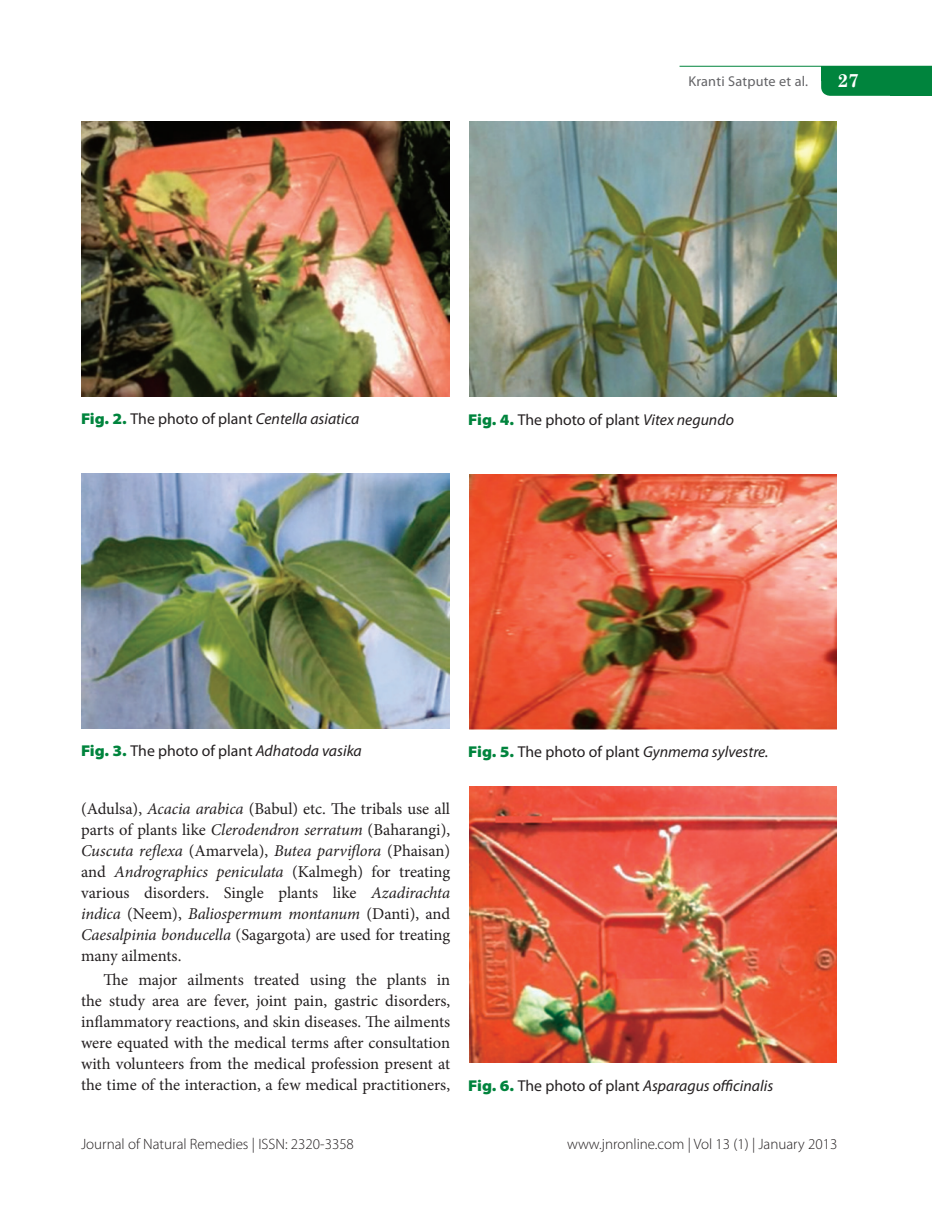
<style>
.page{position:relative;width:932px;height:1215px;background:#fff}
.page>*{position:absolute;margin:0;border:0;box-sizing:border-box;transform-origin:0 0}
.t1{font:700 18.75px "Century Schoolbook";color:#fff}
.t2{font:16.5px/21px "Minion Pro";color:#231f20;text-align:justify}
.t3{font:italic 15.75px "Myriad Pro";color:#231f20}
.t4{font:15.75px "Myriad Pro";color:#231f20}
.t5{font:300 15px "Myriad Pro";color:#231f20}
.t6{font:14.25px "Myriad Pro";letter-spacing:.015em;color:#636366}
.s1{font-weight:900;font-style:normal;font-stretch:semi-expanded;color:#00843d}
.s2{font-style:normal}
.s3{font-weight:900;font-stretch:semi-expanded;color:#00843d}
.s4{font-style:italic}
.s5{font-family:"Myriad Pro";font-weight:900;font-stretch:semi-expanded;font-size:15.75px;color:#00843d}
.s6{font-family:"Myriad Pro";font-size:15.75px}
.s7{font-family:"Myriad Pro";font-style:italic;font-size:15.75px}
</style>
<div class="page">
<div style="left:821px;top:66px;width:111px;height:30px;background:#00843d;border-radius:9px"></div>
<div style="left:821px;top:66px;width:111px;height:15px;background:#00843d"></div>
<div style="left:890px;top:81px;width:41px;height:15px;background:#00843d"></div>
<hr style="left:679px;top:66px;width:253px;height:1px;background:#00843d">
<img style="left:82px;top:122px;width:367px;height:274px">
<img style="left:82px;top:474px;width:367px;height:254px">
<img style="left:469px;top:122px;width:367px;height:275px">
<img style="left:469px;top:474px;width:367px;height:255px">
<img style="left:469px;top:786px;width:367px;height:277px">
<p class="t6" style="left:688px;top:76px;width:121px">Kranti Satpute et al.</p>
<p class="t1" style="left:837px;top:68px;width:23px">27</p>
<p class="t3" style="left:81px;top:413px;width:280px"><span class="s1">Fig. 2.</span> <span class="s2">The photo of plant</span> Centella asiatica</p>
<p class="t4" style="left:468px;top:413px;width:267px"><span class="s3">Fig. 4.</span> The photo of plant <span class="s4">Vitex negundo</span></p>
<p class="t4" style="left:81px;top:745px;width:282px"><span class="s3">Fig. 3.</span> The photo of plant <span class="s4">Adhatoda vasika</span></p>
<p class="t3" style="left:468px;top:746px;width:302px"><span class="s1">Fig. 5.</span> <span class="s2">The photo of plant</span> Gynmema sylvestre.</p>
<p class="t2" style="left:81px;top:799px;width:371px">(Adulsa), <span class="s4">Acacia arabica</span> (Babul) etc. The tribals use all parts of plants like <span class="s4">Clerodendron serratum</span> (Baharangi), <span class="s4">Cuscuta reflexa</span> (Amarvela), <span class="s4">Butea parviflora</span> (Phaisan) and <span class="s4">Andrographics peniculata</span> (Kalmegh) for treating various disorders. Single plants like <span class="s4">Azadirachta indica</span> (Neem), <span class="s4">Baliospermum montanum</span> (Danti), and <span class="s4">Caesalpinia bonducella</span> (Sagargota) are used for treating many ailments.</p>
<p class="t2" style="left:81px;top:970px;width:693px;text-align:left;text-indent:22px">The major ailments treated using the plants in<br>the study area are fever, joint pain, gastric disorders,<br>inflammatory reactions, and skin diseases. The ailments<br>were equated with the medical terms after consultation<br>with volunteers from the medical profession present at<br>the time of the interaction, a few medical practitioners, <span class="s5">Fig. 6.</span> <span class="s6">The photo of plant</span> <span class="s7">Asparagus officinalis</span></p>
<p class="t5" style="left:81px;top:1138px;width:274px">Journal of Natural Remedies | ISSN: 2320-3358</p>
<p class="t5" style="left:567px;top:1138px;width:272px">www.jnronline.com | Vol 13 (1) | January 2013</p>
</div>
